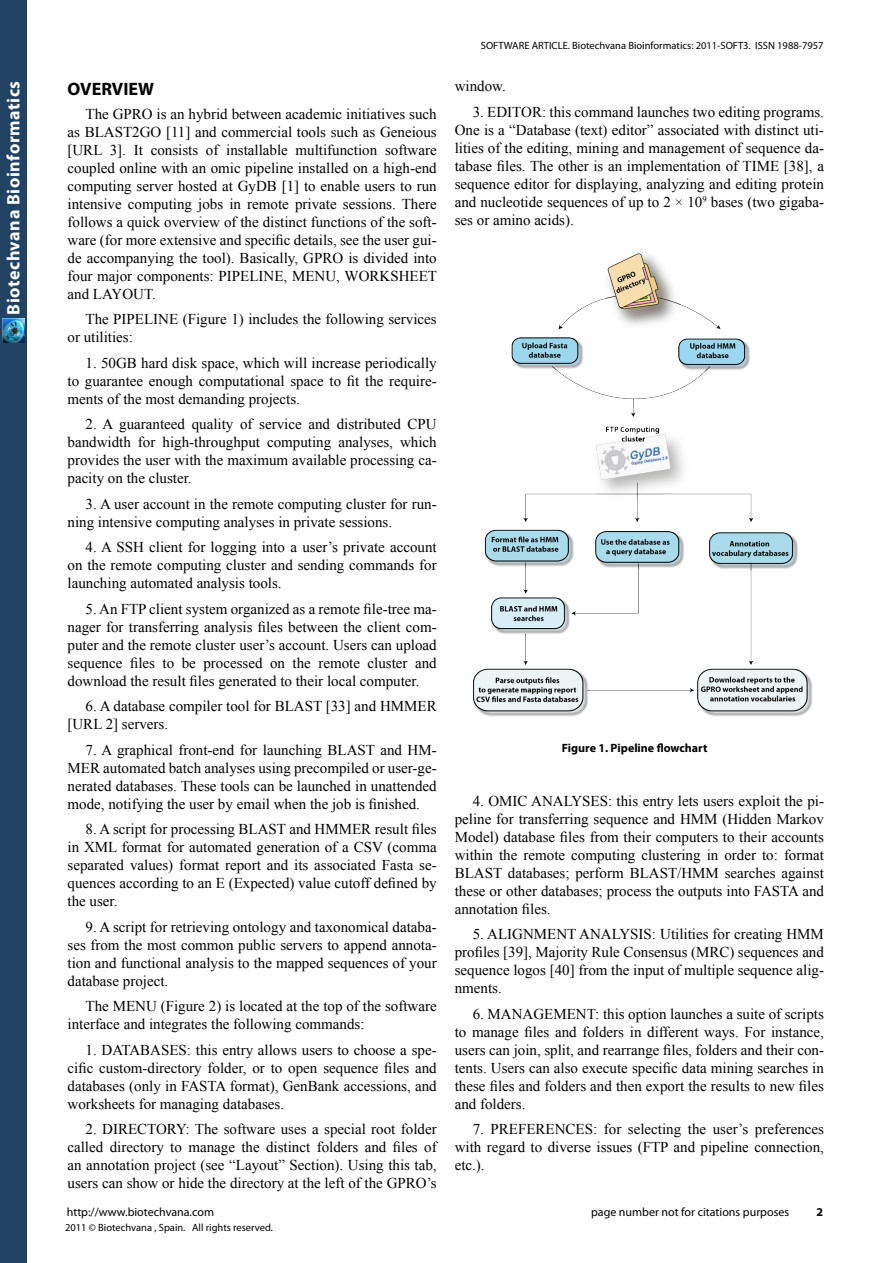
<style>
.page{position:relative;width:893px;height:1263px;background:#fff}
.page>*{position:absolute;margin:0;border:0;box-sizing:border-box;transform-origin:0 0}
.t1{font:700 18px "Myriad Pro";letter-spacing:.03em;color:#fff}
.t2{font:700 18px "Myriad Pro";color:#000}
.t3{font:15px/18px "Times New Roman";color:#000;text-align:justify}
.t4{font:12px "Myriad Pro";color:#000}
.t5{font:700 12px "Myriad Pro";color:#000}
.t6{font:10.5px "Myriad Pro";color:#000}
</style>
<div class="page">
<div style="left:0;top:0;width:27px;height:1263px;background:#214263"></div>
<img style="left:2px;top:319px;width:22px;height:24px">
<img style="left:473px;top:253px;width:340px;height:463px">
<p class="t1" style="left:2px;top:315px;width:235px;rotate:-90deg">Biotechvana Bioinformatics</p>
<p class="t2" style="left:68px;top:77px;width:88px">OVERVIEW</p>
<p class="t3" style="left:68px;top:104px;width:371px;text-indent:18px">The GPRO is an hybrid between academic initiatives such as BLAST2GO [11] and commercial tools such as Geneious [URL 3]. It consists of installable multifunction software coupled online with an omic pipeline installed on a high-end computing server hosted at GyDB [1] to enable users to run intensive computing jobs in remote private sessions. There follows a quick overview of the distinct functions of the soft&shy;ware (for more extensive and specific details, see the user gui&shy;de accompanying the tool). Basically, GPRO is divided into four major components: PIPELINE, MENU, WORKSHEET and LAYOUT.</p>
<p class="t3" style="left:68px;top:310px;width:371px;text-indent:18px">The PIPELINE (Figure 1) includes the following services or utilities:</p>
<p class="t3" style="left:68px;top:353px;width:371px;text-indent:18px">1. 50GB hard disk space, which will increase periodically to guarantee enough computational space to fit the require&shy;ments of the most demanding projects.</p>
<p class="t3" style="left:68px;top:415px;width:371px;text-indent:18px">2. A guaranteed quality of service and distributed CPU bandwidth for high-throughput computing analyses, which provides the user with the maximum available processing ca&shy;pacity on the cluster.</p>
<p class="t3" style="left:68px;top:494px;width:371px;text-indent:18px">3. A user account in the remote computing cluster for run&shy;ning intensive computing analyses in private sessions.</p>
<p class="t3" style="left:68px;top:538px;width:371px;text-indent:18px">4. A SSH client for logging into a user’s private account on the remote computing cluster and sending commands for launching automated analysis tools.</p>
<p class="t3" style="left:68px;top:599px;width:371px;text-indent:18px">5. An FTP client system organized as a remote file-tree ma&shy;nager for transferring analysis files between the client com&shy;puter and the remote cluster user’s account. Users can upload sequence files to be processed on the remote cluster and download the result files generated to their local computer.</p>
<p class="t3" style="left:68px;top:697px;width:371px;text-indent:18px">6. A database compiler tool for BLAST [33] and HMMER [URL 2] servers.</p>
<p class="t3" style="left:68px;top:740px;width:371px;text-indent:18px">7. A graphical front-end for launching BLAST and HM-MER automated batch analyses using precompiled or user-ge&shy;nerated databases. These tools can be launched in unattended mode, notifying the user by email when the job is finished.</p>
<p class="t3" style="left:68px;top:820px;width:371px;text-indent:18px">8. A script for processing BLAST and HMMER result files in XML format for automated generation of a CSV (comma separated values) format report and its associated Fasta se&shy;quences according to an E (Expected) value cutoff defined by the user.</p>
<p class="t3" style="left:67px;top:917px;width:371px;text-indent:18px">9. A script for retrieving ontology and taxonomical databa&shy;ses from the most common public servers to append annota&shy;tion and functional analysis to the mapped sequences of your database project.</p>
<p class="t3" style="left:67px;top:997px;width:371px;text-indent:18px">The MENU (Figure 2) is located at the top of the software interface and integrates the following commands:</p>
<p class="t3" style="left:67px;top:1040px;width:371px;text-indent:18px">1. DATABASES: this entry allows users to choose a spe&shy;cific custom-directory folder, or to open sequence files and databases (only in FASTA format), GenBank accessions, and worksheets for managing databases.</p>
<p class="t3" style="left:67px;top:1120px;width:371px;text-indent:18px">2. DIRECTORY: The software uses a special root folder called directory to manage the distinct folders and files of an annotation project (see “Layout” Section). Using this tab, users can show or hide the directory at the left of the GPRO’s</p>
<p class="t6" style="left:481px;top:39px;width:344px">SOFTWARE ARTICLE. Biotechvana Bioinformatics: 2011-SOFT3. ISSN 1988-7957</p>
<p class="t3" style="left:455px;top:77px;width:53px">window.</p>
<p class="t3" style="left:455px;top:103px;width:371px;text-indent:18px">3. EDITOR: this command launches two editing programs.<br>One is a “Database (text) editor” associated with distinct uti&shy;lities of the editing, mining and management of sequence da&shy;tabase files. The other is an implementation of TIME [38], a sequence editor for displaying, analyzing and editing protein and nucleotide sequences of up to 2 × 10<sup>9</sup> bases (two gigaba&shy;ses or amino acids).</p>
<p class="t5" style="left:562px;top:740px;width:147px">Figure 1. Pipeline flowchart</p>
<p class="t3" style="left:455px;top:791px;width:371px;text-indent:18px">4. OMIC ANALYSES: this entry lets users exploit the pi&shy;peline for transferring sequence and HMM (Hidden Markov Model) database files from their computers to their accounts within the remote computing clustering in order to: format BLAST databases; perform BLAST/HMM searches against these or other databases; process the outputs into FASTA and annotation files.</p>
<p class="t3" style="left:455px;top:925px;width:371px;text-indent:18px">5. ALIGNMENT ANALYSIS: Utilities for creating HMM profiles [39], Majority Rule Consensus (MRC) sequences and sequence logos [40] from the input of multiple sequence alig&shy;nments.</p>
<p class="t3" style="left:455px;top:1004px;width:371px;text-indent:18px">6. MANAGEMENT: this option launches a suite of scripts to manage files and folders in different ways. For instance, users can join, split, and rearrange files, folders and their con&shy;tents. Users can also execute specific data mining searches in these files and folders and then export the results to new files and folders.</p>
<p class="t3" style="left:455px;top:1120px;width:371px;text-indent:18px">7. PREFERENCES: for selecting the user’s preferences with regard to diverse issues (FTP and pipeline connection, etc.).</p>
<p class="t4" style="left:67px;top:1204px;width:149px">http://www.biotechvana.com</p>
<p class="t4" style="left:591px;top:1204px;width:200px">page number not for citations purposes</p>
<p class="t5" style="left:816px;top:1204px;width:8px">2</p>
<p class="t6" style="left:65px;top:1221px;width:209px">2011 © Biotechvana , Spain. All rights reserved.</p>
</div>
